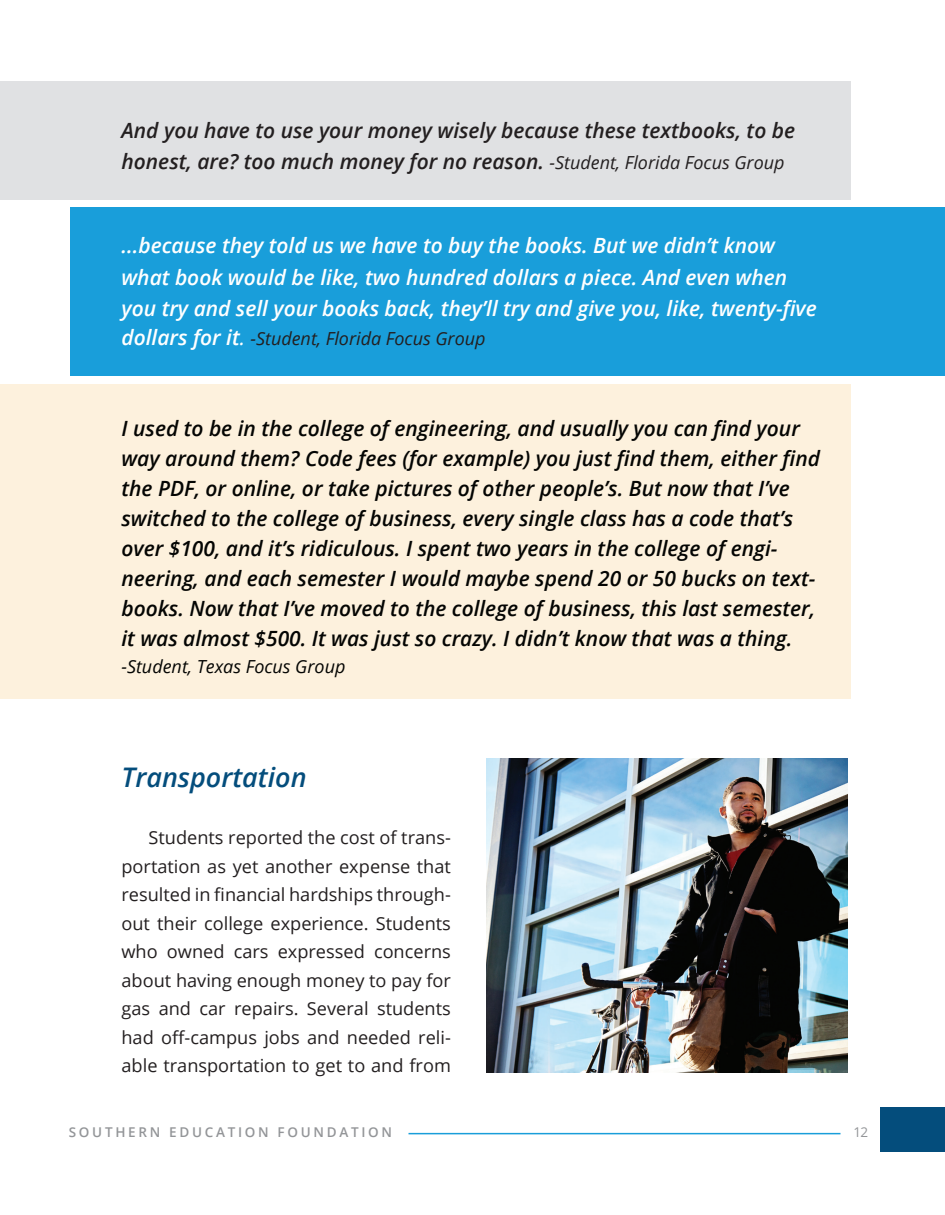
<style>
.page{position:relative;width:945px;height:1215px;background:#fff}
.page>*{position:absolute;margin:0;border:0;box-sizing:border-box;transform-origin:0 0}
.t1{font:italic 600 27px "Open Sans";color:#044d7c}
.t2{font:italic 600 21px/30px "Open Sans";color:#040503}
.t3{font:italic 600 21px/31.5px "Open Sans";color:#fff}
.t4{font:italic 600 21px/31.5px "Open Sans";color:#231f20}
.t5{font:18px/28.5px "Open Sans";color:#231f20;text-align:justify}
.t6{font:italic 18px "Open Sans";color:#231f20}
.t7{font:italic 18px "Open Sans";color:#040503}
.t8{font:600 13.5px "Open Sans";letter-spacing:.2em;color:#939598}
.t9{font:13.5px "Open Sans";color:#939598}
.s1{font-weight:400;font-size:18px}
.s2{font-weight:600;font-size:21px;color:#fff}
.s3{font-size:21px;color:#fff}
</style>
<div class="page">
<hr style="left:409px;top:1133px;width:432px;height:1px;background:#199eda">
<div style="left:881px;top:1107px;width:64px;height:44px;background:#044d7c"></div>
<div style="left:0;top:384px;width:850px;height:315px;background:#fdf1dd"></div>
<div style="left:71px;top:208px;width:874px;height:168px;background:#199eda"></div>
<div style="left:0;top:82px;width:850px;height:118px;background:#e0e1e3"></div>
<img style="left:486px;top:758px;width:361px;height:314px">
<p class="t4" style="left:122px;top:114px;width:675px">And you have to use your money wisely because these textbooks, to be honest, are? too much money for no reason. <span class="s1">-Student, Florida Focus Group</span></p>
<p class="t3" style="left:122px;top:229px;width:697px">...because they told us we have to buy the books. But we didn’t know what book would be like, two hundred dollars a piece. And even when you try and sell your books back, they’ll try and give you, like, twenty-five</p>
<p class="t6" style="left:122px;top:326px;width:366px"><span class="s2">dollars for it</span><span class="s3">.</span> -Student, Florida Focus Group</p>
<p class="t2" style="left:122px;top:413px;width:700px">I used to be in the college of engineering, and usually you can find your way around them? Code fees (for example) you just find them, either find the PDF, or online, or take pictures of other people’s. But now that I’ve switched to the college of business, every single class has a code that’s over $100, and it’s ridiculous. I spent two years in the college of engi&shy;neering, and each semester I would maybe spend 20 or 50 bucks on text&shy;books. Now that I’ve moved to the college of business, this last semester, it was almost $500. It was just so crazy. I didn’t know that was a thing.</p>
<p class="t7" style="left:122px;top:654px;width:225px">-Student, Texas Focus Group</p>
<p class="t1" style="left:122px;top:759px;width:187px">Transportation</p>
<p class="t5" style="left:122px;top:823px;width:331px;text-indent:27px">Students reported the cost of trans&shy;portation as yet another expense that resulted in financial hardships through&shy;out their college experience. Students who owned cars expressed concerns about having enough money to pay for gas and car repairs. Several students had off-campus jobs and needed reli&shy;able transportation to get to and from</p>
<p class="t8" style="left:69px;top:1123px;width:325px">SOUTHERN EDUCATION FOUNDATION</p>
<p class="t9" style="left:853px;top:1123px;width:16px">12</p>
</div>
